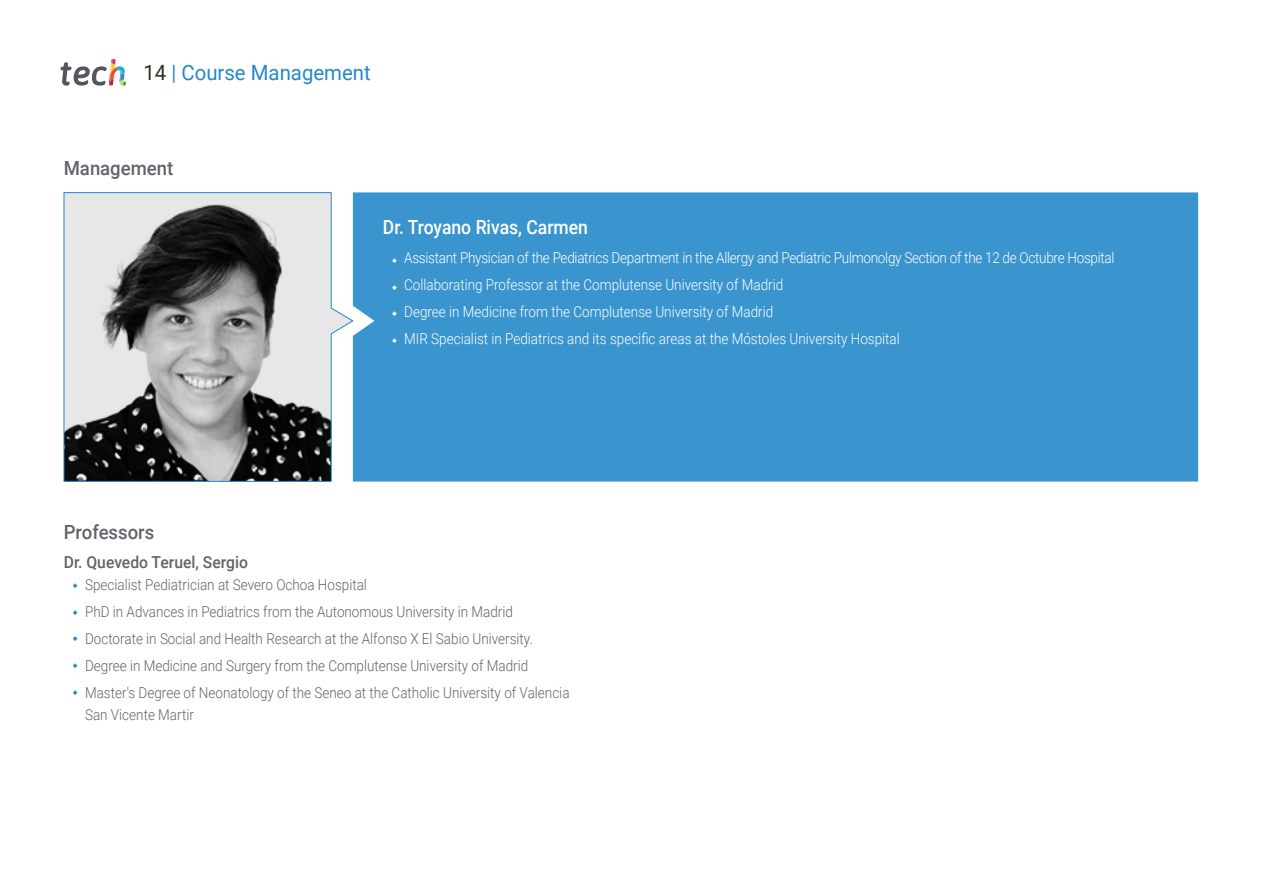
<style>
.page{position:relative;width:1263px;height:893px;background:#fff}
.page>*{position:absolute;margin:0;border:0;box-sizing:border-box;transform-origin:0 0}
.t1{font:21px "Roboto";color:#2488c9}
.t2{font:500 19.5px "Roboto";color:#fff;scale:.9 1}
.t3{font:500 19.5px "Roboto";color:#61646a;scale:.95 1}
.t4{font:500 16.5px "Roboto";color:#61646a;scale:.95 1}
.t5{font:300 15px/26.7px "Roboto";color:#61646a;scale:.9 1}
.t6{font:300 15px/26.7px "Roboto";color:#fff;scale:.9 1}
.s1{color:#312e20}
</style>
<div class="page">
<svg style="left:61px;top:59px;width:65px;height:27px"></svg>
<div style="left:353px;top:192px;width:845px;height:290px;background:#3a94ce"></div>
<svg style="left:64px;top:192px;width:289px;height:290px"></svg>
<svg style="left:392px;top:258px;width:5px;height:5px"></svg>
<svg style="left:392px;top:285px;width:5px;height:5px"></svg>
<svg style="left:392px;top:311px;width:5px;height:5px"></svg>
<svg style="left:392px;top:338px;width:5px;height:5px"></svg>
<h1 class="t1" style="left:144px;top:57px;width:229px"><span class="s1">14</span> | Course Management</h1>
<h2 class="t3" style="left:64px;top:155px;width:117px">Management</h2>
<h2 class="t2" style="left:383px;top:213px;width:229px">Dr. Troyano Rivas, Carmen</h2>
<p class="t6" style="left:404px;top:244px;width:791px">Assistant Physician of the Pediatrics Department in the Allergy and Pediatric Pulmonolgy Section of the 12 de Octubre Hospital Collaborating Professor at the Complutense University of Madrid<br>Degree in Medicine from the Complutense University of Madrid<br>MIR Specialist in Pediatrics and its specific areas at the Móstoles University Hospital</p>
<h2 class="t3" style="left:64px;top:518px;width:97px">Professors</h2>
<p class="t4" style="left:64px;top:551px;width:195px">Dr. Quevedo Teruel, Sergio</p>
<p class="t5" style="left:85px;top:571px;width:540px">Specialist Pediatrician at Severo Ochoa Hospital<br>PhD in Advances in Pediatrics from the Autonomous University in Madrid Doctorate in Social and Health Research at the Alfonso X El Sabio University.<br>Degree in Medicine and Surgery from the Complutense University of Madrid Master's Degree of Neonatology of the Seneo at the Catholic University of Valencia</p>
<p class="t5" style="left:85px;top:701px;width:122px">San Vicente Martir</p>
</div>
